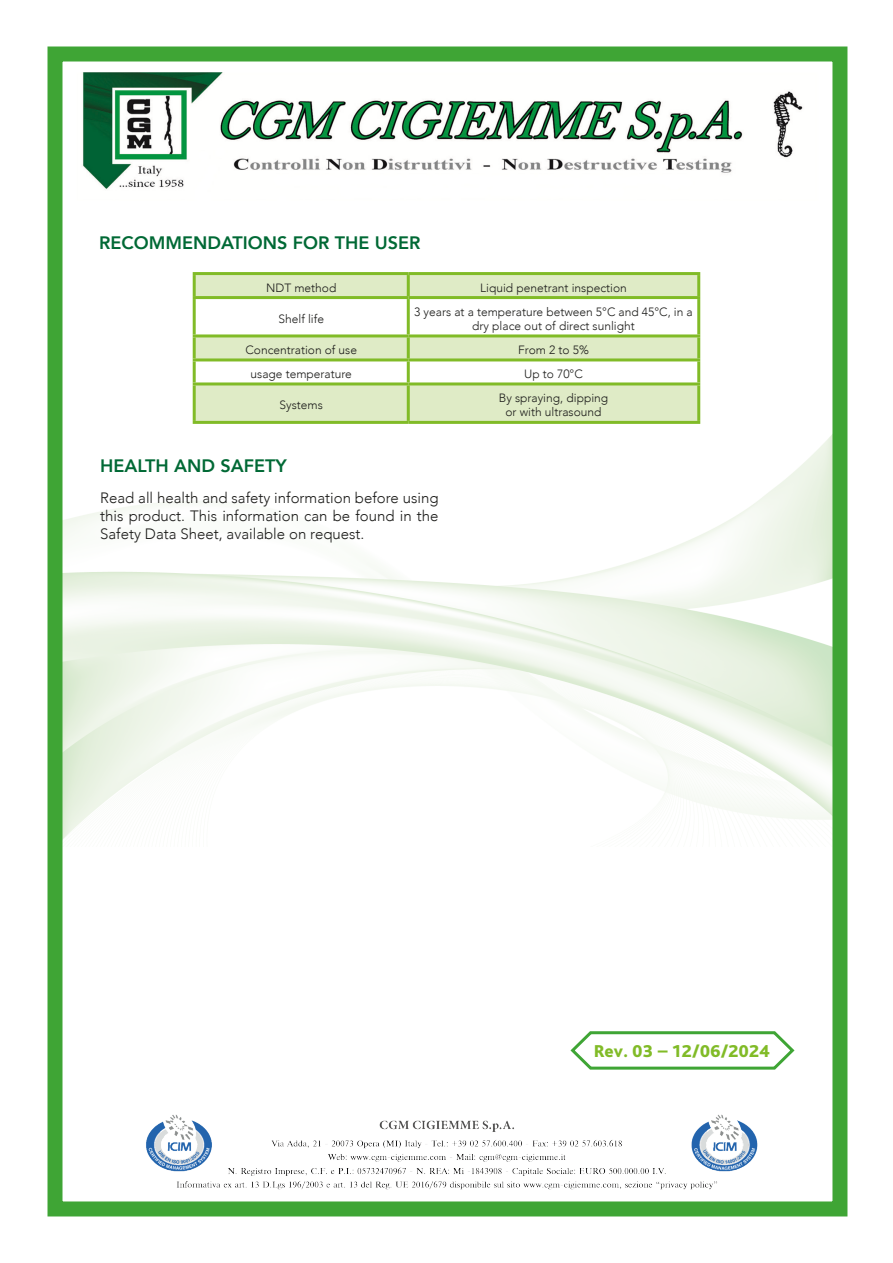
<style>
.page{position:relative;width:893px;height:1263px;background:#fff}
.page>*{position:absolute;margin:0;border:0;box-sizing:border-box;transform-origin:0 0}
.t1{font:800 18px "Avenir";color:#006935}
.t2{font:800 18px "Bliss Pro";color:#81bb27}
.t3{font:300 15px/18px "Avenir";color:#1d1d1b;text-align:justify}
.t4{font:300 12px/14.4px "Avenir";color:#1d1d1b;text-align:center}
.s1{font-family:"Avenir"}
</style>
<div class="page">
<div style="left:48px;top:46px;width:799px;height:1170px;border:15px solid #3fa535"></div>
<img style="left:82px;top:72px;width:721px;height:119px">
<img style="left:109px;top:1114px;width:676px;height:87px">
<svg style="left:196px;top:275px;width:501px;height:146px;fill:#dfebc6"></svg>
<hr style="left:408px;top:272px;width:292px;height:3px;background:#81bb27">
<hr style="left:697px;top:275px;width:3px;height:21px;background:#81bb27">
<hr style="left:193px;top:296px;width:215px;height:3px;background:#81bb27">
<hr style="left:408px;top:296px;width:292px;height:3px;background:#81bb27">
<hr style="left:697px;top:299px;width:3px;height:35px;background:#81bb27">
<hr style="left:697px;top:361px;width:3px;height:21px;background:#81bb27">
<hr style="left:697px;top:385px;width:3px;height:36px;background:#81bb27">
<hr style="left:193px;top:334px;width:215px;height:3px;background:#81bb27">
<hr style="left:408px;top:334px;width:292px;height:3px;background:#81bb27">
<hr style="left:697px;top:337px;width:3px;height:21px;background:#81bb27">
<hr style="left:193px;top:358px;width:215px;height:3px;background:#81bb27">
<hr style="left:408px;top:358px;width:292px;height:3px;background:#81bb27">
<hr style="left:193px;top:382px;width:215px;height:3px;background:#81bb27">
<hr style="left:408px;top:382px;width:292px;height:3px;background:#81bb27">
<hr style="left:193px;top:421px;width:215px;height:3px;background:#81bb27">
<hr style="left:408px;top:421px;width:292px;height:3px;background:#81bb27">
<hr style="left:193px;top:272px;width:215px;height:3px;background:#81bb27">
<hr style="left:193px;top:275px;width:3px;height:21px;background:#81bb27">
<hr style="left:407px;top:275px;width:3px;height:21px;background:#81bb27">
<hr style="left:193px;top:299px;width:3px;height:35px;background:#81bb27">
<hr style="left:407px;top:299px;width:3px;height:35px;background:#81bb27">
<hr style="left:193px;top:337px;width:3px;height:21px;background:#81bb27">
<hr style="left:407px;top:337px;width:3px;height:21px;background:#81bb27">
<hr style="left:193px;top:361px;width:3px;height:21px;background:#81bb27">
<hr style="left:407px;top:361px;width:3px;height:21px;background:#81bb27">
<hr style="left:193px;top:385px;width:3px;height:36px;background:#81bb27">
<hr style="left:407px;top:385px;width:3px;height:36px;background:#81bb27">
<svg style="left:570px;top:1031px;width:225px;height:39px"></svg>
<p class="t1" style="left:99px;top:229px;width:323px">RECOMMENDATIONS FOR THE USER</p>
<p class="t4" style="left:266px;top:280px;width:72px">NDT method</p>
<p class="t4" style="left:480px;top:280px;width:148px">Liquid penetrant inspection</p>
<p class="t4" style="left:278px;top:311px;width:47px">Shelf life</p>
<p class="t4" style="left:414px;top:304px;width:280px">3 years at a temperature between 5°C and 45°C, in a dry place out of direct sunlight</p>
<p class="t4" style="left:245px;top:343px;width:113px">Concentration of use</p>
<p class="t4" style="left:518px;top:343px;width:72px">From 2 to 5%</p>
<p class="t4" style="left:251px;top:367px;width:103px">usage temperature</p>
<p class="t4" style="left:524px;top:367px;width:60px">Up to 70°C</p>
<p class="t4" style="left:280px;top:398px;width:45px">Systems</p>
<p class="t4" style="left:499px;top:391px;width:111px">By spraying, dipping</p>
<p class="t4" style="left:505px;top:405px;width:98px">or with ultrasound</p>
<p class="t1" style="left:100px;top:452px;width:188px">HEALTH AND SAFETY</p>
<p class="t3" style="left:100px;top:489px;width:340px">Read all health and safety information before using this product. This information can be found in the Safety Data Sheet, available on request.</p>
<p class="t2" style="left:594px;top:1039px;width:178px">Rev. 03 <span class="s1">−</span> 12/06/2024</p>
</div>
